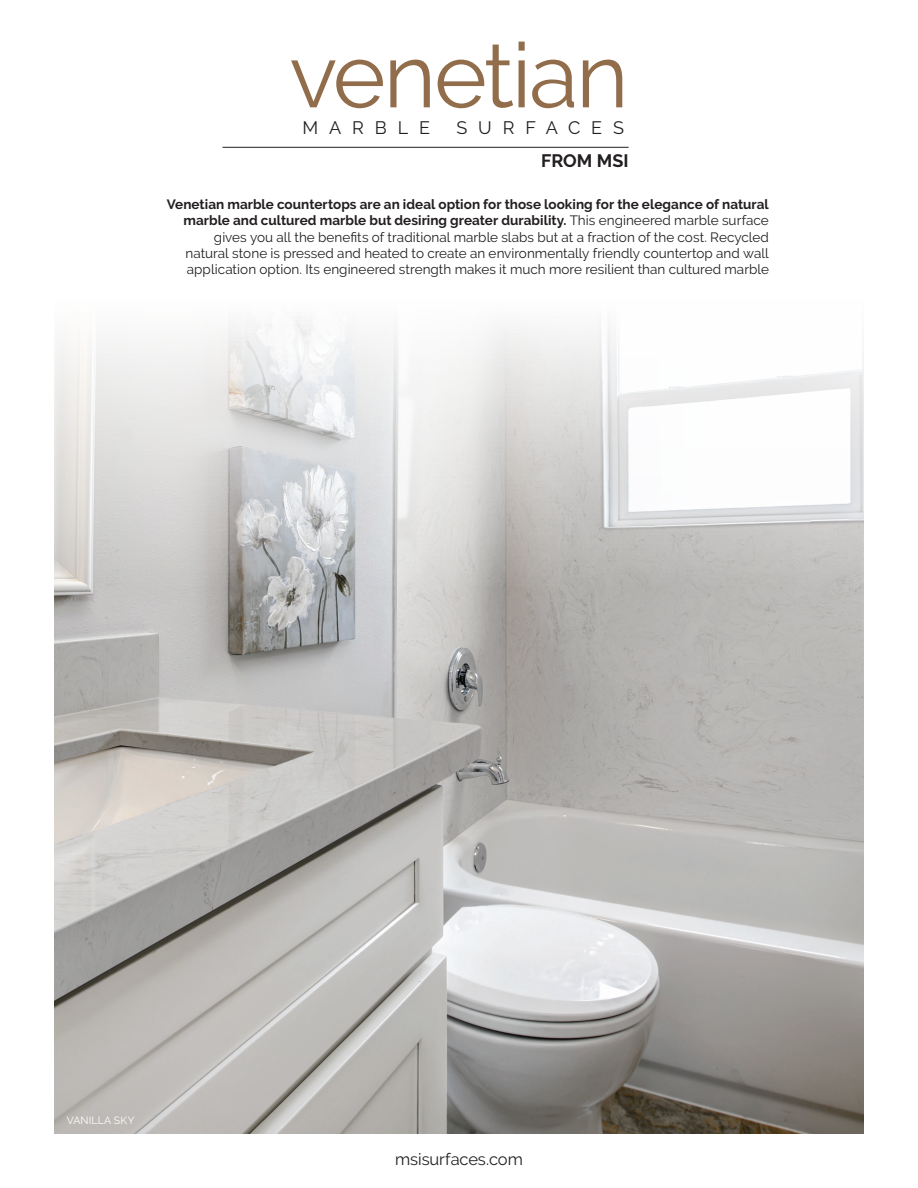
<style>
.page{position:relative;width:918px;height:1188px;background:#fff}
.page>*{position:absolute;margin:0;border:0;box-sizing:border-box;transform-origin:0 0}
.t1{font:90px "Raleway";letter-spacing:-.025em;color:#916d4b}
.t2{font:18px "Raleway";letter-spacing:.6em;color:#231f20}
.t3{font:700 18px "Raleway";color:#231f20}
.t4{font:16.5px "Raleway";letter-spacing:-.005em;color:#231f20}
.t5{font:13.5px "Raleway";letter-spacing:.005em;color:#231f20}
.t6{font:700 13.5px/16.2px "Raleway";letter-spacing:.005em;color:#231f20;text-align:right}
.t7{font:10.5px "Raleway";letter-spacing:.01em;color:#fff}
.s1{font-weight:400}
</style>
<div class="page">
<img style="left:54px;top:146px;width:810px;height:987px">
<hr style="left:222px;top:147px;width:407px;height:1px;background:#231f20">
<h1 class="t1" style="left:289px;top:23px;width:341px">venetian</h1>
<p class="t2" style="left:302px;top:117px;width:129px">MARBLE</p>
<p class="t2" style="left:457px;top:117px;width:169px">SURFACES</p>
<p class="t3" style="left:541px;top:151px;width:89px">FROM MSI</p>
<p class="t6" style="left:167px;top:196px;width:604px">Venetian marble countertops are an ideal option for those looking for the elegance of natural marble and cultured marble but desiring greater durability. <span class="s1">This engineered marble surface</span></p>
<p class="t5" style="left:214px;top:229px;width:556px">gives you all the benefits of traditional marble slabs but at a fraction of the cost. Recycled</p>
<p class="t5" style="left:186px;top:245px;width:585px">natural stone is pressed and heated to create an environmentally friendly countertop and wall</p>
<p class="t5" style="left:187px;top:261px;width:584px">application option. Its engineered strength makes it much more resilient than cultured marble</p>
<p class="t7" style="left:67px;top:1115px;width:69px">VANILLA SKY</p>
<p class="t4" style="left:395px;top:1149px;width:129px">msisurfaces.com</p>
</div>
